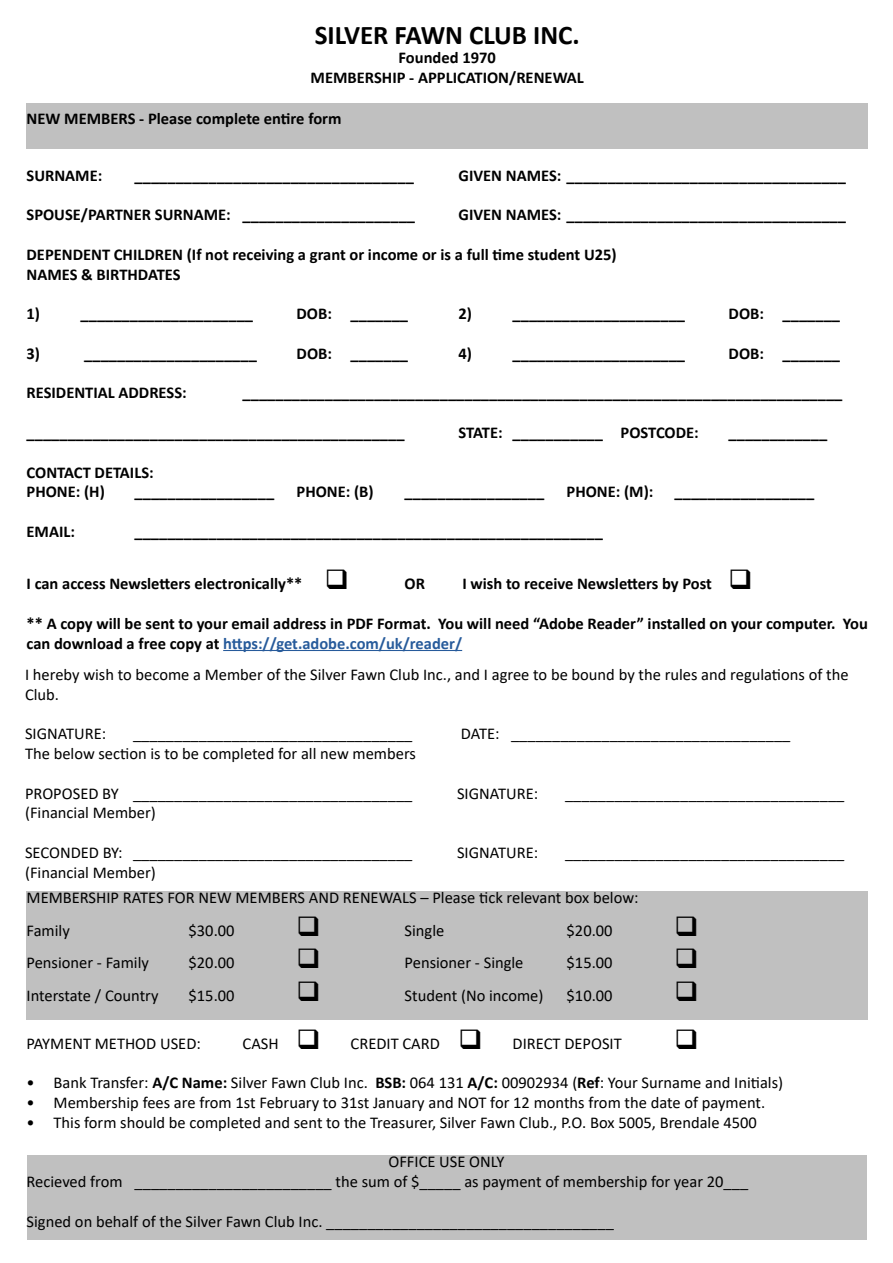
<style>
.page{position:relative;width:893px;height:1263px;background:#fff}
.page>*{position:absolute;margin:0;border:0;box-sizing:border-box;transform-origin:0 0}
.t1{font:700 27px "Calibri";color:#000}
.t2{font:16.5px/19.8px "Calibri";color:#000}
.t3{font:700 16.5px/19.8px "Calibri";color:#000}
.s1{color:#275b9b}
.s2{font-weight:700}
</style>
<div class="page">
<div style="left:27px;top:103px;width:841px;height:45px;background:#c0c0c0"></div>
<hr style="left:223px;top:650px;width:239px;height:1px;background:#275b9b">
<div style="left:27px;top:891px;width:841px;height:128px;background:#c0c0c0"></div>
<div style="left:27px;top:1155px;width:839px;height:85px;background:#c0c0c0"></div>
<h1 class="t1" style="left:315px;top:15px;width:267px">SILVER FAWN CLUB INC.</h1>
<p class="t3" style="left:311px;top:48px;width:275px;text-align:center">Founded 1970<br>MEMBERSHIP - APPLICATION/RENEWAL</p>
<p class="t3" style="left:27px;top:108px;width:316px">NEW MEMBERS - Please complete entire form</p>
<p class="t3" style="left:27px;top:165px;width:77px">SURNAME:</p>
<p class="t3" style="left:135px;top:165px;width:281px">__________________________________</p>
<p class="t3" style="left:459px;top:165px;width:389px">GIVEN NAMES: __________________________________</p>
<p class="t3" style="left:27px;top:205px;width:390px">SPOUSE/PARTNER SURNAME: _____________________</p>
<p class="t3" style="left:459px;top:205px;width:389px">GIVEN NAMES: __________________________________</p>
<p class="t3" style="left:27px;top:244px;width:592px">DEPENDENT CHILDREN (If not receiving a grant or income or is a full time student U25)<br>NAMES &amp; BIRTHDATES</p>
<p class="t3" style="left:27px;top:304px;width:15px">1)</p>
<p class="t3" style="left:81px;top:304px;width:174px">_____________________</p>
<p class="t3" style="left:297px;top:304px;width:113px">DOB: _______</p>
<p class="t3" style="left:459px;top:304px;width:15px">2)</p>
<p class="t3" style="left:729px;top:304px;width:113px">DOB: _______</p>
<p class="t3" style="left:513px;top:304px;width:174px">_____________________</p>
<p class="t3" style="left:27px;top:343px;width:15px">3)</p>
<p class="t3" style="left:84px;top:343px;width:174px">_____________________</p>
<p class="t3" style="left:297px;top:343px;width:113px">DOB: _______</p>
<p class="t3" style="left:459px;top:343px;width:15px">4)</p>
<p class="t3" style="left:513px;top:343px;width:174px">_____________________</p>
<p class="t3" style="left:729px;top:343px;width:113px">DOB: _______</p>
<p class="t3" style="left:27px;top:383px;width:162px">RESIDENTIAL ADDRESS:</p>
<p class="t3" style="left:243px;top:383px;width:601px">_________________________________________________________________________</p>
<p class="t3" style="left:27px;top:422px;width:379px">______________________________________________</p>
<p class="t3" style="left:459px;top:422px;width:242px">STATE: ___________ POSTCODE:</p>
<p class="t3" style="left:729px;top:422px;width:100px">____________</p>
<p class="t3" style="left:27px;top:462px;width:129px">CONTACT DETAILS:<br>PHONE: (H)</p>
<p class="t3" style="left:135px;top:482px;width:141px">_________________</p>
<p class="t3" style="left:297px;top:482px;width:79px">PHONE: (B)</p>
<p class="t3" style="left:405px;top:482px;width:141px">_________________</p>
<p class="t3" style="left:567px;top:482px;width:88px">PHONE: (M):</p>
<p class="t3" style="left:675px;top:482px;width:141px">_________________</p>
<p class="t3" style="left:27px;top:521px;width:50px">EMAIL:</p>
<p class="t3" style="left:135px;top:521px;width:470px">_________________________________________________________</p>
<p class="t3" style="left:27px;top:574px;width:324px">I can access Newsletters electronically** ❑</p>
<p class="t3" style="left:405px;top:574px;width:22px">OR</p>
<p class="t3" style="left:462px;top:574px;width:292px">I wish to receive Newsletters by Post ❑</p>
<p class="t3" style="left:27px;top:613px;width:843px">** A copy will be sent to your email address in PDF Format. You will need “Adobe Reader” installed on your computer. You can download a free copy at <span class="s1">https://get.adobe.com/uk/reader/</span></p>
<p class="t2" style="left:25px;top:664px;width:825px">I hereby wish to become a Member of the Silver Fawn Club Inc., and I agree to be bound by the rules and regulations of the<br>Club.</p>
<p class="t2" style="left:25px;top:723px;width:83px">SIGNATURE:</p>
<p class="t2" style="left:133px;top:723px;width:281px">__________________________________</p>
<p class="t2" style="left:461px;top:723px;width:331px">DATE: __________________________________</p>
<p class="t2" style="left:25px;top:743px;width:392px">The below section is to be completed for all new members</p>
<p class="t2" style="left:25px;top:783px;width:389px">PROPOSED BY __________________________________</p>
<p class="t2" style="left:457px;top:783px;width:83px">SIGNATURE:</p>
<p class="t2" style="left:565px;top:783px;width:281px">__________________________________</p>
<p class="t2" style="left:25px;top:803px;width:132px">(Financial Member)</p>
<p class="t2" style="left:25px;top:842px;width:389px">SECONDED BY: __________________________________</p>
<p class="t2" style="left:457px;top:842px;width:83px">SIGNATURE:</p>
<p class="t2" style="left:565px;top:842px;width:281px">__________________________________</p>
<p class="t2" style="left:25px;top:859px;width:615px;line-height:25.5px">(Financial Member)<br>MEMBERSHIP RATES FOR NEW MEMBERS AND RENEWALS – Please tick relevant box below:</p>
<p class="t2" style="left:27px;top:920px;width:45px">Family</p>
<p class="t2" style="left:189px;top:920px;width:47px">$30.00</p>
<p class="t2" style="left:405px;top:920px;width:41px">Single</p>
<p class="t2" style="left:567px;top:920px;width:47px">$20.00</p>
<p class="t2" style="left:27px;top:952px;width:124px">Pensioner - Family</p>
<p class="t2" style="left:189px;top:952px;width:47px">$20.00</p>
<p class="t2" style="left:405px;top:952px;width:120px">Pensioner - Single</p>
<p class="t2" style="left:567px;top:952px;width:47px">$15.00</p>
<p class="t2" style="left:27px;top:985px;width:133px">Interstate / Country</p>
<p class="t2" style="left:189px;top:985px;width:47px">$15.00</p>
<p class="t2" style="left:405px;top:985px;width:140px">Student (No income)</p>
<p class="t2" style="left:567px;top:985px;width:47px">$10.00</p>
<p class="t2" style="left:27px;top:1033px;width:176px">PAYMENT METHOD USED:</p>
<p class="t2" style="left:243px;top:1033px;width:381px">CASH ❑ CREDIT CARD ❑ DIRECT DEPOSIT</p>
<p class="t2" style="left:27px;top:1072px;width:758px">• Bank Transfer: <span class="s2">A/C Name:</span> Silver Fawn Club Inc. <span class="s2">BSB:</span> 064 131 <span class="s2">A/C:</span> 00902934 (<span class="s2">Ref</span>: Your Surname and Initials)</p>
<p class="t2" style="left:27px;top:1092px;width:740px">• Membership fees are from 1st February to 31st January and NOT for 12 months from the date of payment.</p>
<p class="t2" style="left:27px;top:1112px;width:732px">• This form should be completed and sent to the Treasurer, Silver Fawn Club., P.O. Box 5005, Brendale 4500</p>
<p class="t2" style="left:27px;top:1151px;width:723px;text-indent:362px">OFFICE USE ONLY<br>Recieved from ________________________ the sum of $_____ as payment of membership for year 20___</p>
<p class="t2" style="left:27px;top:1211px;width:589px">Signed on behalf of the Silver Fawn Club Inc. ___________________________________</p>
</div>
